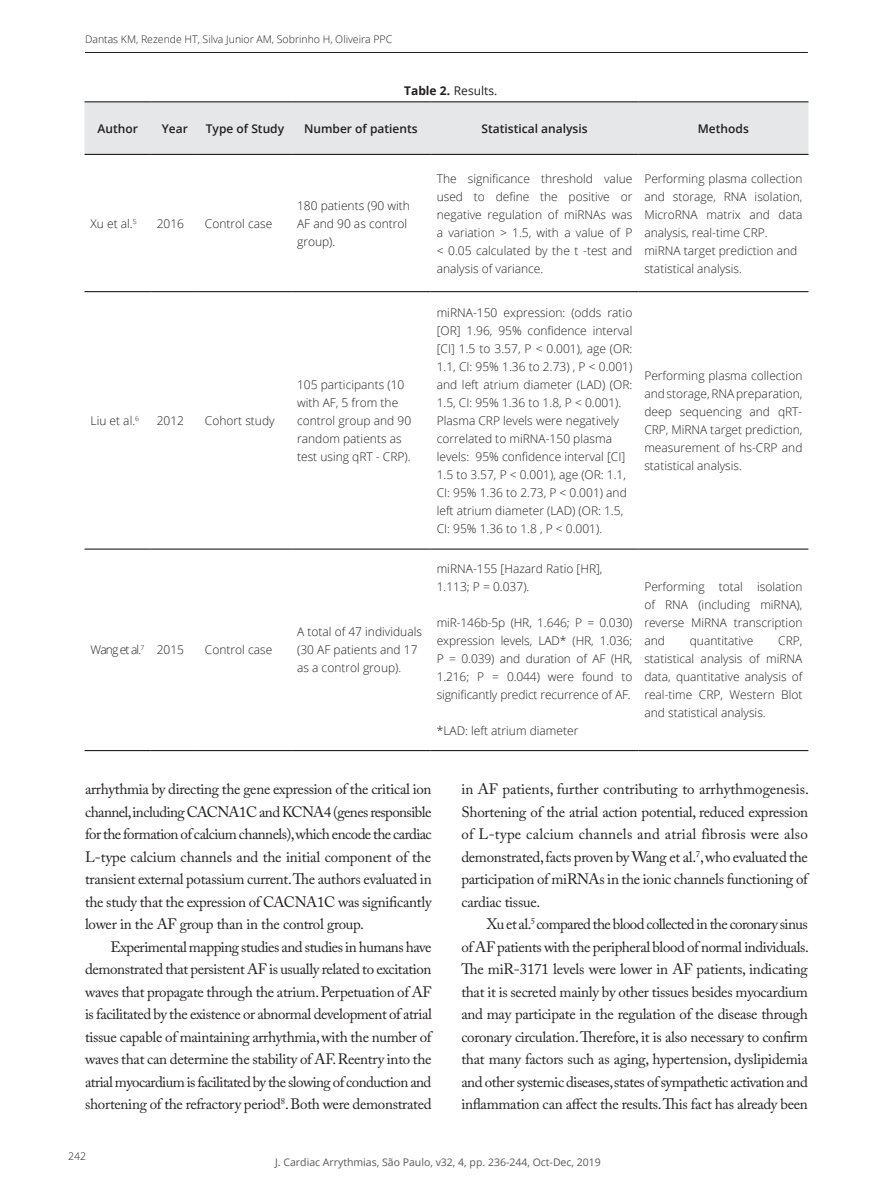
<style>
.page{position:relative;width:893px;height:1191px;background:#fff}
.page>*{position:absolute;margin:0;border:0;box-sizing:border-box;transform-origin:0 0}
.t1{font:15px/22.5px "Adobe Caslon Pro";letter-spacing:-.02em;color:#231f20;text-align:justify}
.t2{font:300 12px/18px "Open Sans";color:#231f20}
.t3{font:600 12px "Open Sans";color:#231f20}
.t4{font:12px "Open Sans";color:#231f20}
.t5{font:300 12px "Open Sans";letter-spacing:-.07em;color:#231f20}
.t6{font:10.5px "Open Sans";color:#57585a}
.t7{font:300 10.5px "Open Sans";color:#231f20}
.s1{font-weight:700}
</style>
<div class="page">
<hr style="left:85px;top:52px;width:723px;height:1px;background:#231f20">
<div style="left:85px;top:102px;width:723px;height:52px;background:#e6e7e9"></div>
<hr style="left:85px;top:101px;width:66px;height:1px;background:#040503">
<hr style="left:151px;top:101px;width:48px;height:1px;background:#040503">
<hr style="left:199px;top:101px;width:92px;height:1px;background:#040503">
<hr style="left:291px;top:101px;width:140px;height:1px;background:#040503">
<hr style="left:431px;top:101px;width:207px;height:1px;background:#040503">
<hr style="left:638px;top:101px;width:170px;height:1px;background:#040503">
<hr style="left:85px;top:154px;width:66px;height:1px;background:#040503">
<hr style="left:151px;top:154px;width:48px;height:1px;background:#040503">
<hr style="left:199px;top:154px;width:92px;height:1px;background:#040503">
<hr style="left:291px;top:154px;width:140px;height:1px;background:#040503">
<hr style="left:431px;top:154px;width:207px;height:1px;background:#040503">
<hr style="left:638px;top:154px;width:170px;height:1px;background:#040503">
<hr style="left:85px;top:291px;width:66px;height:1px;background:#040503">
<hr style="left:151px;top:291px;width:48px;height:1px;background:#040503">
<hr style="left:199px;top:291px;width:92px;height:1px;background:#040503">
<hr style="left:291px;top:291px;width:140px;height:1px;background:#040503">
<hr style="left:431px;top:291px;width:207px;height:1px;background:#040503">
<hr style="left:638px;top:291px;width:170px;height:1px;background:#040503">
<hr style="left:85px;top:549px;width:66px;height:1px;background:#040503">
<hr style="left:151px;top:549px;width:48px;height:1px;background:#040503">
<hr style="left:199px;top:549px;width:92px;height:1px;background:#040503">
<hr style="left:291px;top:549px;width:140px;height:1px;background:#040503">
<hr style="left:431px;top:549px;width:207px;height:1px;background:#040503">
<hr style="left:638px;top:549px;width:170px;height:1px;background:#040503">
<hr style="left:85px;top:750px;width:66px;height:1px;background:#040503">
<hr style="left:151px;top:750px;width:48px;height:1px;background:#040503">
<hr style="left:199px;top:750px;width:92px;height:1px;background:#040503">
<hr style="left:291px;top:750px;width:140px;height:1px;background:#040503">
<hr style="left:431px;top:750px;width:207px;height:1px;background:#040503">
<hr style="left:638px;top:750px;width:170px;height:1px;background:#040503">
<p class="t7" style="left:85px;top:32px;width:309px">Dantas KM, Rezende HT, Silva Junior AM, Sobrinho H, Oliveira PPC</p>
<p class="t4" style="left:404px;top:83px;width:95px"><span class="s1">Table 2.</span> Results.</p>
<p class="t3" style="left:97px;top:120px;width:42px">Author</p>
<p class="t3" style="left:162px;top:120px;width:28px">Year</p>
<p class="t3" style="left:206px;top:120px;width:80px">Type of Study</p>
<p class="t3" style="left:304px;top:120px;width:115px">Number of patients</p>
<p class="t3" style="left:482px;top:120px;width:107px">Statistical analysis</p>
<p class="t3" style="left:698px;top:120px;width:52px">Methods</p>
<p class="t2" style="left:90px;top:214px;width:48px">Xu et al.<sup>5</sup></p>
<p class="t2" style="left:157px;top:214px;width:29px">2016</p>
<p class="t2" style="left:205px;top:214px;width:69px">Control case</p>
<p class="t2" style="left:91px;top:411px;width:50px">Liu et al.<sup>6</sup></p>
<p class="t2" style="left:157px;top:411px;width:29px">2012</p>
<p class="t2" style="left:205px;top:411px;width:71px">Cohort study</p>
<p class="t5" style="left:91px;top:642px;width:95px">Wang et al.<sup>7</sup> 2015</p>
<p class="t2" style="left:205px;top:641px;width:69px">Control case</p>
<p class="t2" style="left:297px;top:196px;width:114px">180 patients (90 with<br>AF and 90 as control group).</p>
<p class="t2" style="left:297px;top:375px;width:116px">105 participants (10 with AF, 5 from the control group and 90 random patients as test using qRT - CRP).</p>
<p class="t2" style="left:297px;top:623px;width:126px">A total of 47 individuals (30 AF patients and 17 as a control group).</p>
<p class="t2" style="left:437px;top:169px;width:197px;text-align:justify">The significance threshold value used to define the positive or negative regulation of miRNAs was a variation &gt; 1.5, with a value of P &lt; 0.05 calculated by the t -test and analysis of variance.</p>
<p class="t2" style="left:644px;top:169px;width:160px">Performing plasma collection and storage, RNA isolation,<br>MicroRNA matrix and data analysis, real-time CRP. miRNA target prediction and statistical analysis.</p>
<p class="t2" style="left:437px;top:303px;width:197px">miRNA-150 expression: (odds ratio [OR] 1.96, 95% confidence interval [CI] 1.5 to 3.57, P &lt; 0.001), age (OR:<br>1.1, CI: 95% 1.36 to 2.73) , P &lt; 0.001) and left atrium diameter (LAD) (OR:<br>1.5, CI: 95% 1.36 to 1.8, P &lt; 0.001).<br>Plasma CRP levels were negatively correlated to miRNA-150 plasma levels: 95% confidence interval [CI] 1.5 to 3.57, P &lt; 0.001), age (OR: 1.1, CI: 95% 1.36 to 2.73, P &lt; 0.001) and left atrium diameter (LAD) (OR: 1.5, CI: 95% 1.36 to 1.8 , P &lt; 0.001).</p>
<p class="t2" style="left:437px;top:560px;width:167px">miRNA-155 [Hazard Ratio [HR],<br>1.113; P = 0.037).</p>
<p class="t2" style="left:437px;top:614px;width:197px;text-align:justify">miR-146b-5p (HR, 1.646; P = 0.030) expression levels, LAD* (HR, 1.036; P = 0.039) and duration of AF (HR, 1.216; P = 0.044) were found to significantly predict recurrence of AF.</p>
<p class="t2" style="left:437px;top:722px;width:143px">*LAD: left atrium diameter</p>
<p class="t2" style="left:644px;top:366px;width:160px;text-align:justify">Performing plasma collection and storage, RNA preparation, deep sequencing and qRT-CRP, MiRNA target prediction, measurement of hs-CRP and statistical analysis.</p>
<p class="t2" style="left:644px;top:578px;width:160px;text-align:justify">Performing total isolation of RNA (including miRNA), reverse MiRNA transcription and</p>
<p class="t2" style="left:690px;top:632px;width:65px">quantitative</p>
<p class="t2" style="left:644px;top:632px;width:160px;text-align:justify;text-indent:134px">CRP, statistical analysis of miRNA data, quantitative analysis of real-time CRP, Western Blot and statistical analysis.</p>
<p class="t1" style="left:85px;top:777px;width:348px">arrhythmia by directing the gene expression of the critical ion channel,including CACNA1C and KCNA4 (genes responsible for the formation of calcium channels),which encode the cardiac L-type calcium channels and the initial component of the transient external potassium current. The authors evaluated in the study that the expression of CACNA1C was significantly lower in the AF group than in the control group.</p>
<p class="t1" style="left:85px;top:935px;width:348px;text-indent:26px">Experimental mapping studies and studies in humans have demonstrated that persistent AF is usually related to excitation waves that propagate through the atrium. Perpetuation of AF is facilitated by the existence or abnormal development of atrial tissue capable of maintaining arrhythmia, with the number of waves that can determine the stability of AF. Reentry into the atrial myocardium is facilitated by the slowing of conduction and shortening of the refractory period<sup>8</sup>. Both were demonstrated</p>
<p class="t1" style="left:461px;top:777px;width:349px">in AF patients, further contributing to arrhythmogenesis.<br>Shortening of the atrial action potential, reduced expression of L-type calcium channels and atrial fibrosis were also demonstrated, facts proven by Wang et al.<sup>7</sup>, who evaluated the participation of miRNAs in the ionic channels functioning of cardiac tissue.</p>
<p class="t1" style="left:461px;top:912px;width:349px;text-indent:26px">Xu et al.<sup>5</sup> compared the blood collected in the coronary sinus of AF patients with the peripheral blood of normal individuals.<br>The miR-3171 levels were lower in AF patients, indicating that it is secreted mainly by other tissues besides myocardium and may participate in the regulation of the disease through coronary circulation. Therefore, it is also necessary to confirm that many factors such as aging, hypertension, dyslipidemia and other systemic diseases, states of sympathetic activation and inflammation can affect the results. This fact has already been</p>
<p class="t7" style="left:68px;top:1148px;width:19px">242</p>
<p class="t6" style="left:275px;top:1154px;width:327px">J. Cardiac Arrythmias, São Paulo, v32, 4, pp. 236-244, Oct-Dec, 2019</p>
</div>
